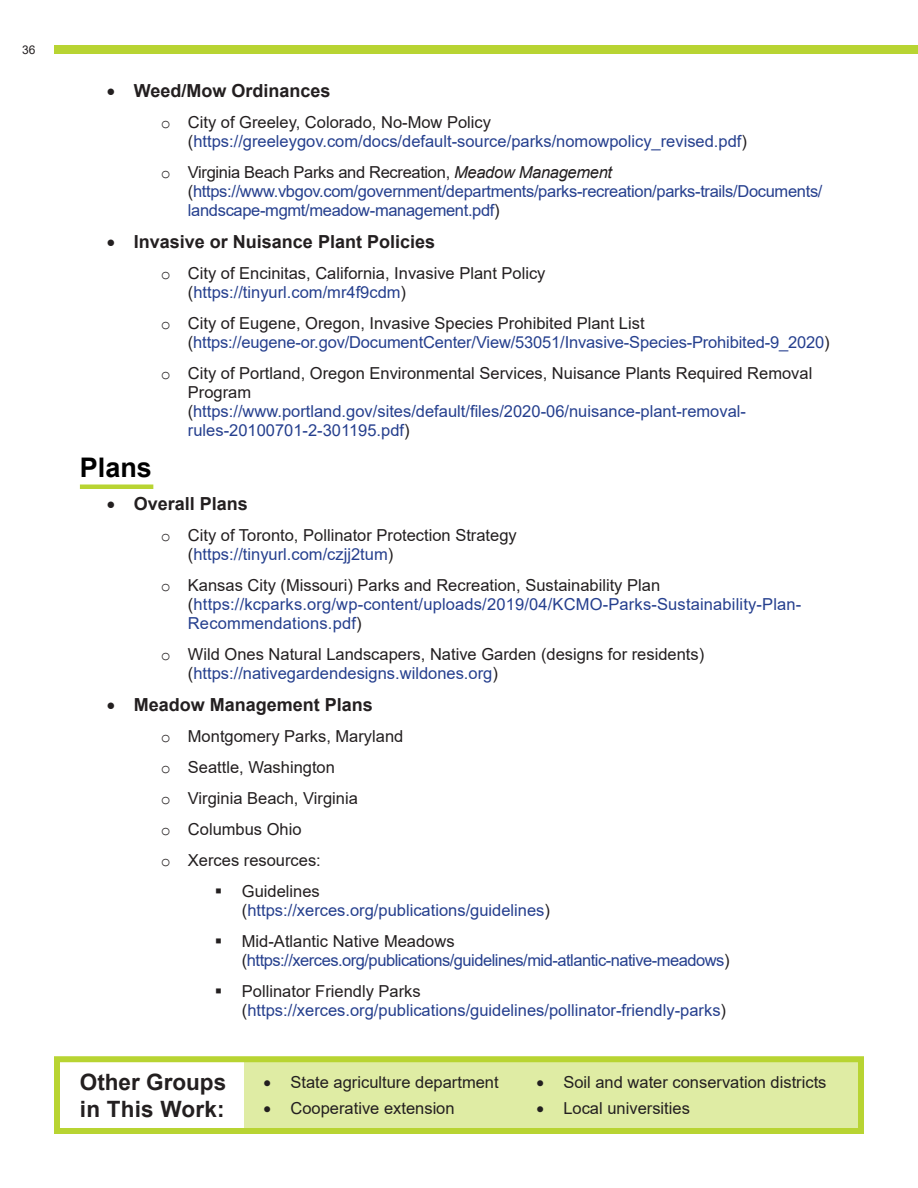
<style>
.page{position:relative;width:918px;height:1188px;background:#fff}
.page>*{position:absolute;margin:0;border:0;box-sizing:border-box;transform-origin:0 0}
.t1{font:700 27px "Arial";color:#000}
.No_Spacing{font:700 22.5px "Arial";color:#231f20}
.t2{font:700 18px "Arial";color:#231f20}
.t3{font:16.5px/19px "Arial";color:#253f8e}
.t4{font:16.5px/18.9px "Arial";color:#231f20}
.t5{font:16.5px/18.9px "Arial";letter-spacing:-.02em;color:#253f8e}
.t6{font:16.5px/19px "Arial";letter-spacing:-.03em;color:#253f8e}
.t7{font:12px "Arial";color:#231f20}
.s1{font-family:"Courier New";color:#231f20}
.s2{color:#231f20}
.s3{font-style:italic;color:#231f20}
.s4{font-family:"Courier New"}
.s5{color:#253f8e}
</style>
<div class="page">
<div style="left:54px;top:45px;width:864px;height:9px;background:#b8d432"></div>
<div style="left:244px;top:1059px;width:618px;height:72px;background:#dfeca4"></div>
<div style="left:54px;top:1056px;width:810px;height:78px;border:6px solid #b8d432"></div>
<div style="left:80px;top:484px;width:73px;height:5px;background:#b8d432"></div>
<p class="t7" style="left:22px;top:42px;width:15px">36</p>
<p class="t2" style="left:107px;top:78px;width:225px">• Weed/Mow Ordinances</p>
<p class="t3" style="left:188px;top:112px;width:561px;text-indent:-27px"><span class="s1">o</span> <span class="s2">City of Greeley, Colorado, No-Mow Policy (</span>https://greeleygov.com/docs/default-source/parks/nomowpolicy_revised.pdf<span class="s2">)</span></p>
<p class="t5" style="left:188px;top:162px;width:636px;text-indent:-27px"><span class="s1">o</span> <span class="s2">Virginia Beach Parks and Recreation,</span> <span class="s3">Meadow Management </span><span class="s2">(</span>https://www.vbgov.com/government/departments/parks-recreation/parks-trails/Documents/ landscape-mgmt/meadow-management.pdf<span class="s2">)</span></p>
<p class="t2" style="left:107px;top:229px;width:330px">• Invasive or Nuisance Plant Policies</p>
<p class="t4" style="left:188px;top:264px;width:359px;text-indent:-27px"><span class="s4">o</span> City of Encinitas, California, Invasive Plant Policy (<span class="s5">https://tinyurl.com/mr4f9cdm</span>)</p>
<p class="t3" style="left:188px;top:314px;width:643px;text-indent:-27px"><span class="s1">o</span> <span class="s2">City of Eugene, Oregon, Invasive Species Prohibited Plant List (</span>https://eugene-or.gov/DocumentCenter/View/53051/Invasive-Species-Prohibited-9_2020<span class="s2">)</span></p>
<p class="t3" style="left:188px;top:364px;width:626px;text-indent:-27px"><span class="s1">o</span> <span class="s2">City of Portland, Oregon Environmental Services, Nuisance Plants Required Removal Program (</span>https://www.portland.gov/sites/default/files/2020-06/nuisance-plant-removal&shy;rules-20100701-2-301195.pdf<span class="s2">)</span></p>
<p class="t1" style="left:80px;top:449px;width:74px">Plans</p>
<p class="t2" style="left:107px;top:491px;width:143px">• Overall Plans</p>
<p class="t4" style="left:188px;top:526px;width:330px;text-indent:-27px"><span class="s4">o</span> City of Toronto, Pollinator Protection Strategy (<span class="s5">https://tinyurl.com/czjj2tum</span>)</p>
<p class="t3" style="left:188px;top:575px;width:615px;text-indent:-27px"><span class="s1">o</span> <span class="s2">Kansas City (Missouri) Parks and Recreation, Sustainability Plan (</span>https://kcparks.org/wp-content/uploads/2019/04/KCMO-Parks-Sustainability-Plan-<br>Recommendations.pdf<span class="s2">)</span></p>
<p class="t4" style="left:188px;top:644px;width:518px;text-indent:-27px"><span class="s4">o</span> Wild Ones Natural Landscapers, Native Garden (designs for residents) (<span class="s5">https://nativegardendesigns.wildones.org</span>)</p>
<p class="t2" style="left:107px;top:692px;width:268px">• Meadow Management Plans</p>
<p class="t4" style="left:161px;top:727px;width:244px"><span class="s4">o</span> Montgomery Parks, Maryland</p>
<p class="t4" style="left:161px;top:758px;width:176px"><span class="s4">o</span> Seattle, Washington</p>
<p class="t4" style="left:161px;top:789px;width:198px"><span class="s4">o</span> Virginia Beach, Virginia</p>
<p class="t4" style="left:161px;top:820px;width:142px"><span class="s4">o</span> Columbus Ohio</p>
<p class="t4" style="left:161px;top:851px;width:161px"><span class="s4">o</span> Xerces resources:</p>
<p class="t3" style="left:242px;top:882px;width:310px;text-indent:-27px"><span class="s2">▪ Guidelines (</span>https://xerces.org/publications/guidelines<span class="s2">)</span></p>
<p class="t6" style="left:242px;top:932px;width:489px;text-indent:-27px"><span class="s2">▪ Mid-Atlantic Native Meadows (</span>https://xerces.org/publications/guidelines/mid-atlantic-native-meadows<span class="s2">)</span></p>
<p class="t3" style="left:242px;top:982px;width:486px;text-indent:-27px"><span class="s2">▪ Pollinator Friendly Parks (</span>https://xerces.org/publications/guidelines/pollinator-friendly-parks<span class="s2">)</span></p>
<p class="No_Spacing" style="left:80px;top:1066px;width:148px">Other Groups</p>
<p class="No_Spacing" style="left:80px;top:1093px;width:146px">in This Work:</p>
<p class="t4" style="left:264px;top:1073px;width:237px">• State agriculture department</p>
<p class="t4" style="left:264px;top:1099px;width:193px">• Cooperative extension</p>
<p class="t4" style="left:536px;top:1073px;width:292px">• Soil and water conservation districts</p>
<p class="t4" style="left:536px;top:1099px;width:155px">• Local universities</p>
</div>
